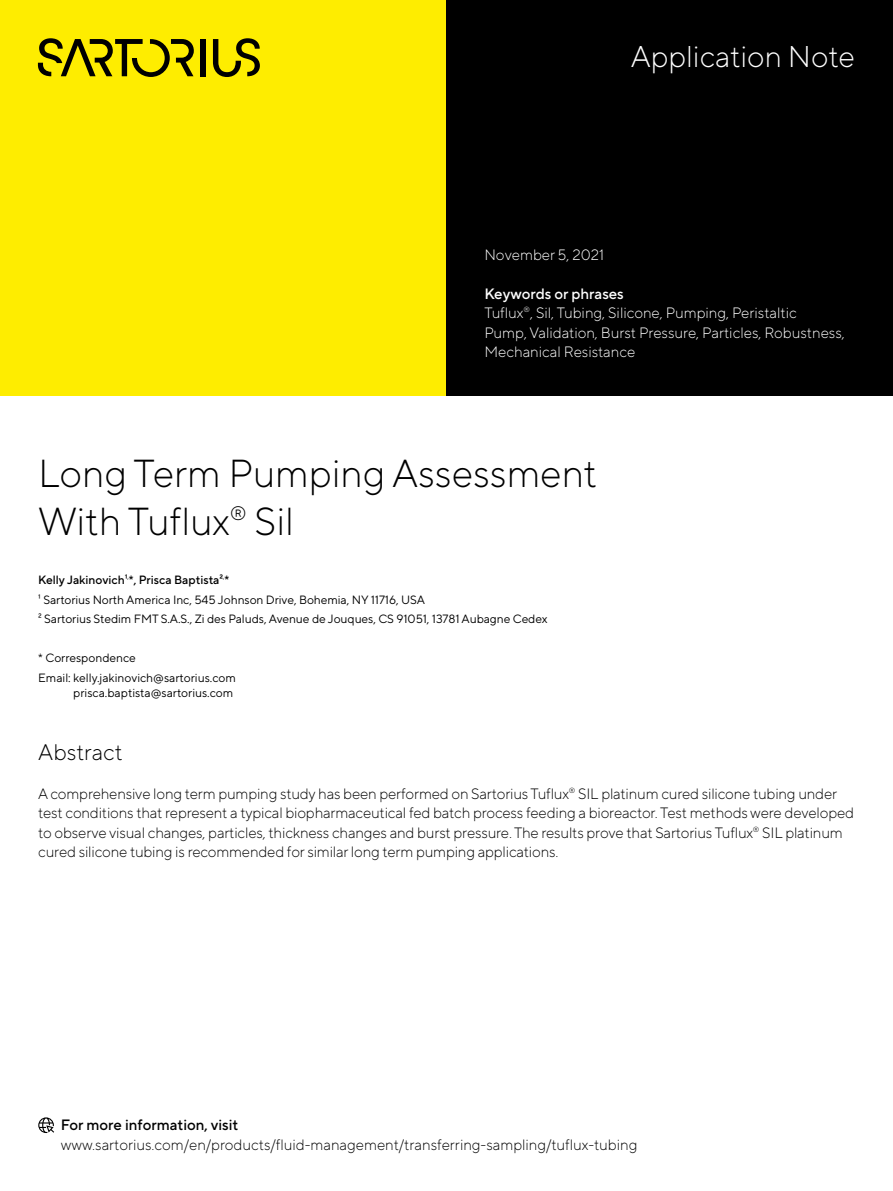
<style>
.page{position:relative;width:893px;height:1191px;background:#fff}
.page>*{position:absolute;margin:0;border:0;box-sizing:border-box;transform-origin:0 0}
.t1{font:300 39px/48.8px "TT Norms Pro";color:#000}
.t2{font:300 30px "TT Norms Pro";color:#fff}
.t3{font:300 22.5px "TT Norms Pro";color:#000}
.t4{font:300 15px/19.5px "TT Norms Pro";letter-spacing:-.01em;color:#000}
.t5{font:300 15px/19.5px "TT Norms Pro";color:#fff}
.t6{font:500 15px "TT Norms Pro";color:#000}
.t7{font:12px/19.5px "TT Norms Pro";letter-spacing:-.005em;color:#000}
.s1{font-weight:500}
</style>
<div class="page">
<div style="left:0;top:0;width:446px;height:395px;background:#feed00"></div>
<div style="left:446px;top:0;width:447px;height:395px;background:#000"></div>
<div style="left:200px;top:39px;width:6px;height:37px;background:#000"></div>
<svg style="left:213px;top:38px;width:47px;height:39px"></svg>
<svg style="left:38px;top:38px;width:156px;height:39px"></svg>
<svg style="left:38px;top:1117px;width:16px;height:16px"></svg>
<h2 class="t2" style="left:631px;top:35px;width:226px">Application Note</h2>
<p class="t5" style="left:484px;top:244px;width:121px">November 5, 2021</p>
<p class="t5" style="left:484px;top:283px;width:362px"><span class="s1">Keywords or phrases<br></span>Tuflux<sup>®</sup>, Sil, Tubing, Silicone, Pumping, Peristaltic<br>Pump, Validation, Burst Pressure, Particles, Robustness, Mechanical Resistance</p>
<h1 class="t1" style="left:38px;top:445px;width:560px">Long Term Pumping Assessment<br>With Tuflux<sup>®</sup> Sil</h1>
<p class="t7" style="left:38px;top:569px;width:511px"><span class="s1">Kelly Jakinovich¹</span><sup>,</sup><span class="s1">*, Prisca Baptista²</span><sup>,</sup><span class="s1">*<br></span>¹ Sartorius North America Inc, 545 Johnson Drive, Bohemia, NY 11716, USA<br>² Sartorius Stedim FMT S.A.S., Zi des Paluds, Avenue de Jouques, CS 91051, 13781 Aubagne Cedex</p>
<p class="t7" style="left:38px;top:647px;width:199px">* Correspondence<br>Email: kelly.jakinovich@sartorius.com</p>
<p class="t7" style="left:73px;top:682px;width:161px">prisca.baptista@sartorius.com</p>
<h3 class="t3" style="left:38px;top:735px;width:86px">Abstract</h3>
<p class="t4" style="left:38px;top:782px;width:817px">A comprehensive long term pumping study has been performed on Sartorius Tuflux<sup>®</sup> SIL platinum cured silicone tubing under test conditions that represent a typical biopharmaceutical fed batch process feeding a bioreactor. Test methods were developed to observe visual changes, particles, thickness changes and burst pressure. The results prove that Sartorius Tuflux<sup>®</sup> SIL platinum cured silicone tubing is recommended for similar long term pumping applications.</p>
<p class="t6" style="left:61px;top:1114px;width:179px">For more information, visit</p>
<p class="t4" style="left:61px;top:1133px;width:578px">www.sartorius.com/en/products/fluid-management/transferring-sampling/tuflux-tubing</p>
</div>
